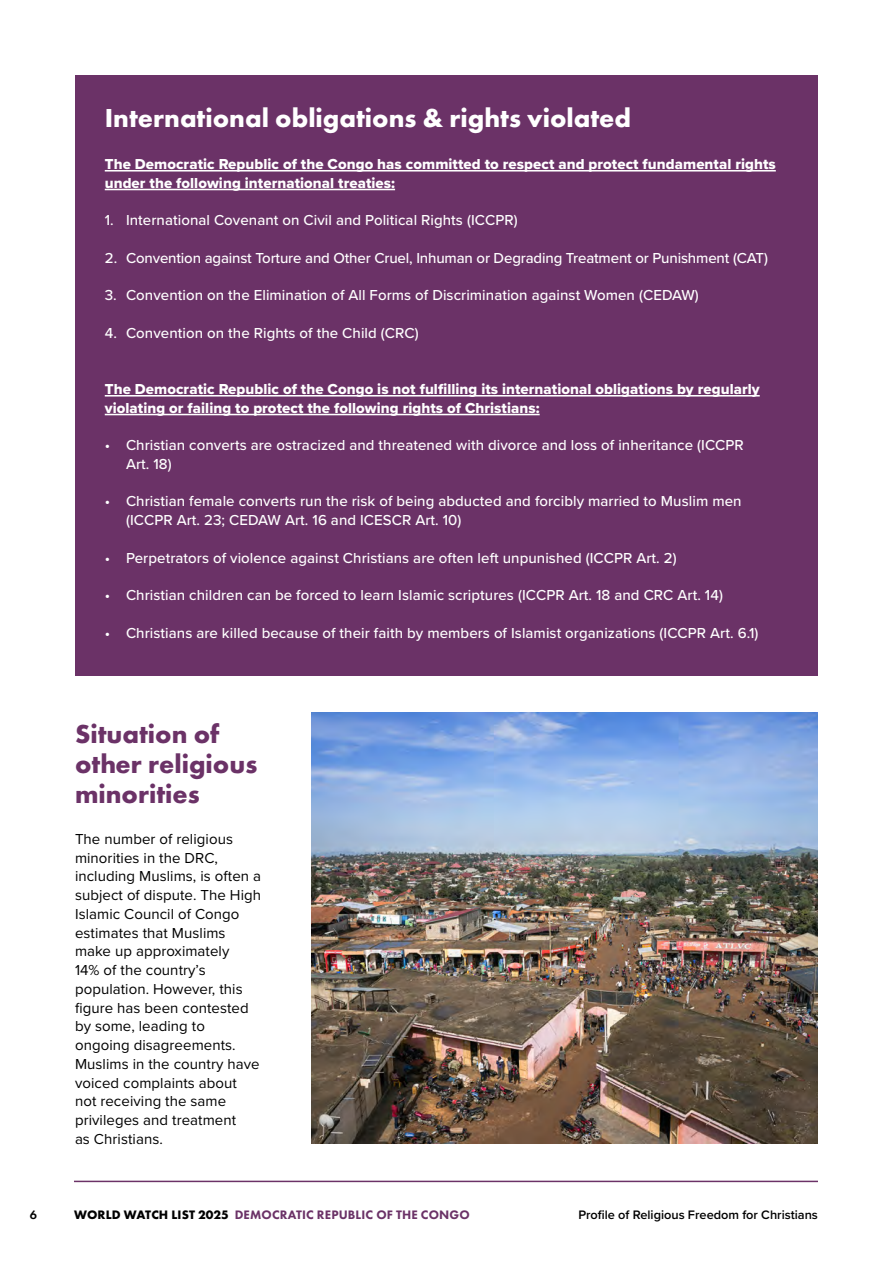
<style>
.page{position:relative;width:893px;height:1263px;background:#fff}
.page>*{position:absolute;margin:0;border:0;box-sizing:border-box;transform-origin:0 0}
.t1{font:700 27px "Futura PT";color:#fff}
.t2{font:700 27px/30px "Futura PT";color:#6b3267}
.t3{font:500 15px/18.8px "Proxima Nova";letter-spacing:.005em;color:#fff}
.t4{font:15px/18.8px "Proxima Nova";letter-spacing:.005em;color:#000}
.t5{font:15px/18.8px "Proxima Nova Extrabld";letter-spacing:.005em;color:#fff}
.t6{font:800 12.75px "Futura PT";letter-spacing:.01em;color:#6b3267}
.t7{font:600 12.75px "Proxima Nova";color:#000}
.t8{font:600 12.75px "Futura PT";color:#000}
.s1{font-weight:700;color:#000}
</style>
<div class="page">
<hr style="left:74px;top:1181px;width:744px;height:1px;background:#6b3267">
<div style="left:75px;top:75px;width:743px;height:600px;background:#6b3267"></div>
<hr style="left:105px;top:170px;width:671px;height:2px;background:#fff">
<hr style="left:105px;top:189px;width:290px;height:1px;background:#fff">
<hr style="left:105px;top:395px;width:655px;height:2px;background:#fff">
<hr style="left:105px;top:414px;width:435px;height:1px;background:#fff">
<img style="left:311px;top:713px;width:507px;height:431px">
<h1 class="t1" style="left:105px;top:101px;width:528px">International obligations &amp; rights violated</h1>
<p class="t5" style="left:105px;top:154px;width:672px">The Democratic Republic of the Congo has committed to respect and protect fundamental rights under the following international treaties:</p>
<p class="t3" style="left:105px;top:210px;width:414px">1. International Covenant on Civil and Political Rights (ICCPR)</p>
<p class="t3" style="left:105px;top:248px;width:665px">2. Convention against Torture and Other Cruel, Inhuman or Degrading Treatment or Punishment (CAT)</p>
<p class="t3" style="left:105px;top:285px;width:596px">3. Convention on the Elimination of All Forms of Discrimination against Women (CEDAW)</p>
<p class="t3" style="left:105px;top:323px;width:315px">4. Convention on the Rights of the Child (CRC)</p>
<p class="t5" style="left:105px;top:379px;width:656px">The Democratic Republic of the Congo is not fulfilling its international obligations by regularly violating or failing to protect the following rights of Christians:</p>
<p class="t3" style="left:126px;top:435px;width:619px;text-indent:-21px">• Christian converts are ostracized and threatened with divorce and loss of inheritance (ICCPR<br>Art. 18)</p>
<p class="t3" style="left:126px;top:491px;width:617px;text-indent:-21px">• Christian female converts run the risk of being abducted and forcibly married to Muslim men (ICCPR Art. 23; CEDAW Art. 16 and ICESCR Art. 10)</p>
<p class="t3" style="left:105px;top:548px;width:573px">• Perpetrators of violence against Christians are often left unpunished (ICCPR Art. 2)</p>
<p class="t3" style="left:105px;top:585px;width:620px">• Christian children can be forced to learn Islamic scriptures (ICCPR Art. 18 and CRC Art. 14)</p>
<p class="t3" style="left:105px;top:623px;width:655px">• Christians are killed because of their faith by members of Islamist organizations (ICCPR Art. 6.1)</p>
<h1 class="t2" style="left:75px;top:718px;width:184px">Situation of other religious minorities</h1>
<p class="t4" style="left:75px;top:829px;width:188px">The number of religious minorities in the DRC, including Muslims, is often a subject of dispute. The High<br>Islamic Council of Congo estimates that Muslims make up approximately<br>14% of the country’s population. However, this figure has been contested by some, leading to ongoing disagreements.<br>Muslims in the country have voiced complaints about not receiving the same privileges and treatment<br>as Christians.</p>
<p class="t8" style="left:30px;top:1207px;width:9px">6</p>
<p class="t6" style="left:74px;top:1207px;width:397px"><span class="s1">WORLD WATCH LIST 2025</span> DEMOCRATIC REPUBLIC OF THE CONGO</p>
<p class="t7" style="left:578px;top:1205px;width:241px">Profile of Religious Freedom for Christians</p>
</div>
